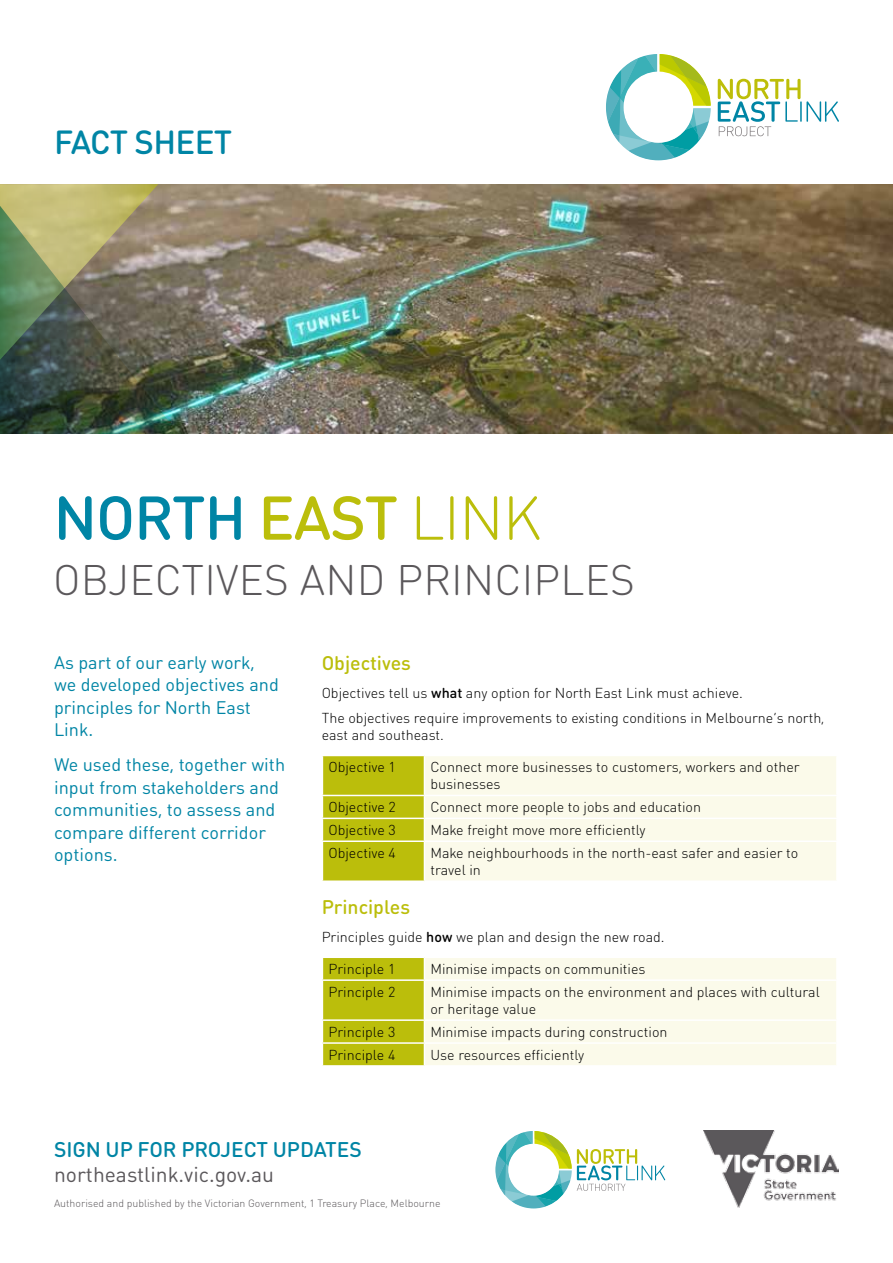
<style>
.page{position:relative;width:893px;height:1263px;background:#fff}
.page>*{position:absolute;margin:0;border:0;box-sizing:border-box;transform-origin:0 0}
.t1{font:500 60.75px "DIN Round OT";letter-spacing:-.02em;color:#0085a5}
.t2{font:300 42.15px "DIN Round OT";letter-spacing:.005em;color:#5b585b}
.t3{font:500 33px "DIN Round OT";letter-spacing:-.02em;color:#0085a5}
.t4{font:21px "DIN Round OT";color:#5b585b}
.t5{font:500 21px "DIN Round OT";letter-spacing:-.005em;color:#0085a5}
.t6{font:500 19.5px "DIN Round OT";color:#bbbe0b}
.t7{font:18px/22.5px "DIN Round OT";color:#0085a5}
.t8{font:300 14.25px/17.1px "DIN Round OT";color:#000}
.t9{font:300 10.5px "DIN Round OT";color:#5b585b}
.s1{color:#bbbe0b}
.s2{font-weight:300;color:#bbbe0b}
.s3{font-weight:500}
</style>
<div class="page">
<svg style="left:718px;top:79px;width:121px;height:57px"></svg>
<svg style="left:606px;top:54px;width:105px;height:106px"></svg>
<img style="left:217px;top:185px;width:676px;height:249px">
<div style="left:425px;top:756px;width:411px;height:124px;background:#fbfaea"></div>
<hr style="left:424px;top:795px;width:414px;height:1px;background:#fff">
<hr style="left:424px;top:818px;width:414px;height:1px;background:#fff">
<svg style="left:322px;top:755px;width:103px;height:125px"></svg>
<hr style="left:322px;top:840px;width:102px;height:2px;background:#fff">
<hr style="left:322px;top:842px;width:1px;height:38px;background:#fff">
<hr style="left:424px;top:840px;width:414px;height:2px;background:#fff">
<hr style="left:424px;top:842px;width:1px;height:38px;background:#fff">
<svg style="left:322px;top:957px;width:514px;height:108px"></svg>
<img style="left:0;top:185px;width:217px;height:249px">
<svg style="left:495px;top:1131px;width:170px;height:77px"></svg>
<img style="left:703px;top:1131px;width:136px;height:77px">
<h3 class="t3" style="left:54px;top:121px;width:180px">FACT SHEET</h3>
<h1 class="t1" style="left:53px;top:479px;width:490px">NORTH <span class="s1">EAST</span> <span class="s2">LINK</span></h1>
<h2 class="t2" style="left:53px;top:554px;width:583px">OBJECTIVES AND PRINCIPLES</h2>
<p class="t7" style="left:54px;top:651px;width:226px">As part of our early work, we developed objectives and principles for North East<br>Link.</p>
<p class="t7" style="left:54px;top:753px;width:233px">We used these, together with input from stakeholders and communities, to assess and compare different corridor options.</p>
<h3 class="t6" style="left:322px;top:650px;width:91px">Objectives</h3>
<p class="t8" style="left:322px;top:679px;width:504px;line-height:25.7px">Objectives tell us <span class="s3">what</span> any option for North East Link must achieve.<br>The objectives require improvements to existing conditions in Melbourne’s north,</p>
<p class="t8" style="left:322px;top:726px;width:124px">east and southeast.</p>
<p class="t8" style="left:328px;top:758px;width:69px">Objective 1</p>
<p class="t8" style="left:430px;top:758px;width:371px">Connect more businesses to customers, workers and other businesses</p>
<p class="t8" style="left:328px;top:798px;width:69px">Objective 2</p>
<p class="t8" style="left:430px;top:798px;width:272px">Connect more people to jobs and education</p>
<p class="t8" style="left:328px;top:821px;width:69px">Objective 3</p>
<p class="t8" style="left:430px;top:821px;width:217px">Make freight move more efficiently</p>
<p class="t8" style="left:328px;top:844px;width:69px">Objective 4</p>
<p class="t8" style="left:430px;top:844px;width:369px">Make neighbourhoods in the north-east safer and easier to travel in</p>
<h3 class="t6" style="left:322px;top:895px;width:90px">Principles</h3>
<p class="t8" style="left:322px;top:928px;width:345px">Principles guide <span class="s3">how</span> we plan and design the new road.</p>
<p class="t8" style="left:328px;top:960px;width:68px">Principle 1</p>
<p class="t8" style="left:430px;top:960px;width:217px">Minimise impacts on communities</p>
<p class="t8" style="left:328px;top:983px;width:68px">Principle 2</p>
<p class="t8" style="left:430px;top:983px;width:391px">Minimise impacts on the environment and places with cultural or heritage value</p>
<p class="t8" style="left:328px;top:1023px;width:68px">Principle 3</p>
<p class="t8" style="left:430px;top:1023px;width:239px">Minimise impacts during construction</p>
<p class="t8" style="left:328px;top:1046px;width:68px">Principle 4</p>
<p class="t8" style="left:430px;top:1046px;width:155px">Use resources efficiently</p>
<h3 class="t5" style="left:54px;top:1136px;width:309px">SIGN UP FOR PROJECT UPDATES</h3>
<h3 class="t4" style="left:54px;top:1161px;width:222px">northeastlink.vic.gov.au</h3>
<p class="t9" style="left:54px;top:1197px;width:388px">Authorised and published by the Victorian Government, 1 Treasury Place, Melbourne</p>
</div>
